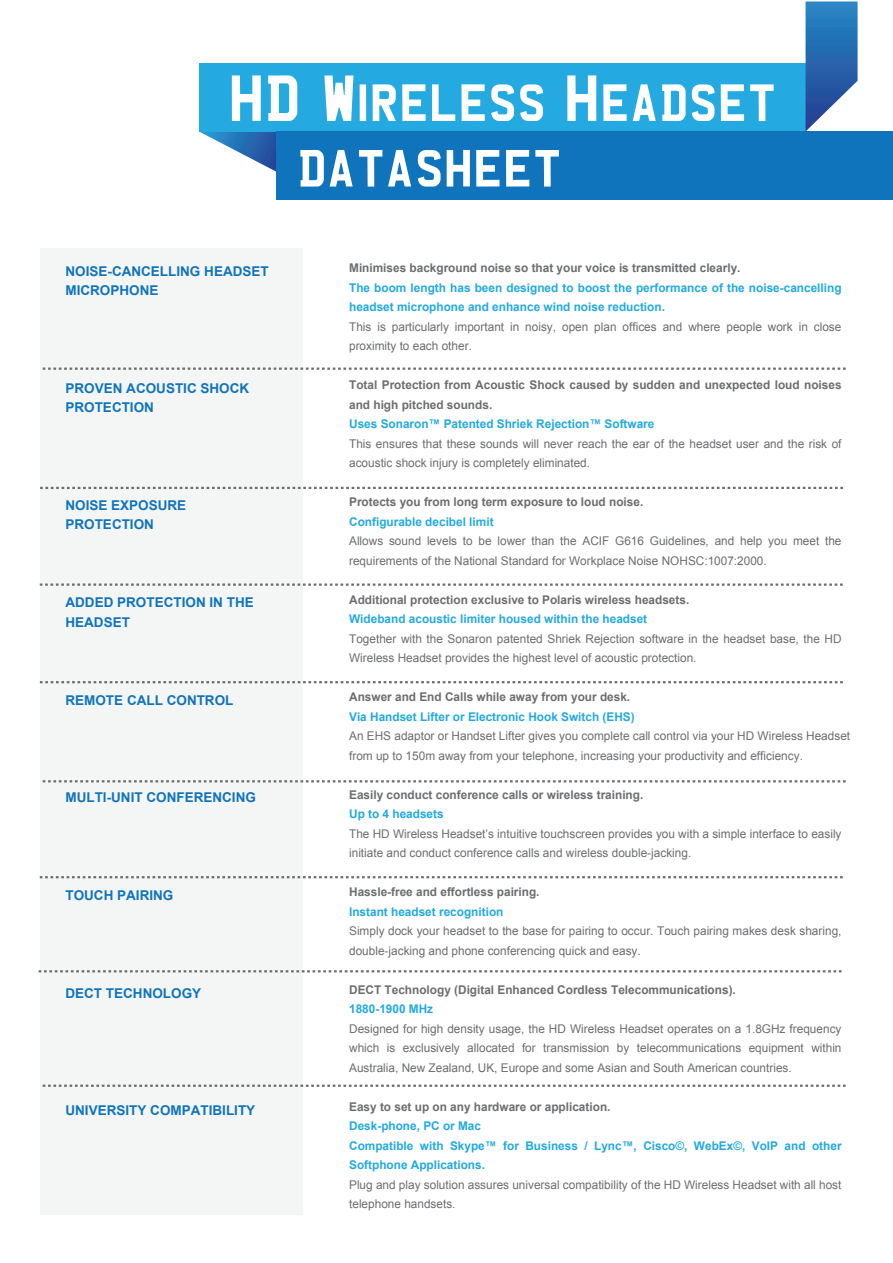
<style>
.page{position:relative;width:893px;height:1263px;background:#fff}
.page>*{position:absolute;margin:0;border:0;box-sizing:border-box;transform-origin:0 0}
.t1{font:53.55px/65.6px "UK Number Plate";color:#fff}
.t2{font:700 13.5px/19.5px "Arial";color:#1074bc}
.t3{font:12px/19.5px "Arial";color:#6c6d70}
.t4{font:700 12px/19.5px "Arial";color:#6c6d70}
.t5{font:700 12px/19.5px "Arial";color:#23a9e0}
.s1{font-size:66.6px}
</style>
<div class="page">
<svg style="left:200px;top:132px;width:76px;height:40px"></svg>
<div style="left:199px;top:63px;width:606px;height:69px;background:#24aae1"></div>
<div style="left:276px;top:132px;width:616px;height:68px;background:#1074bc"></div>
<svg style="left:805px;top:2px;width:53px;height:130px"></svg>
<div style="left:40px;top:248px;width:263px;height:967px;background:#f4f5f5"></div>
<svg style="left:40px;top:681px;width:803px;height:2px"></svg>
<svg style="left:40px;top:583px;width:803px;height:3px"></svg>
<svg style="left:40px;top:487px;width:803px;height:2px"></svg>
<svg style="left:40px;top:876px;width:803px;height:2px"></svg>
<svg style="left:43px;top:367px;width:803px;height:3px"></svg>
<svg style="left:43px;top:780px;width:803px;height:2px"></svg>
<svg style="left:43px;top:1084px;width:803px;height:3px"></svg>
<svg style="left:39px;top:970px;width:803px;height:2px"></svg>
<h1 class="t1" style="left:297px;top:70px;width:480px;text-indent:-70px"><span class="s1">HD W</span>IRELESS <span class="s1">H</span>EADSET<br>DATASHEET</h1>
<p class="t2" style="left:65px;top:262px;width:205px">NOISE-CANCELLING HEADSET<br>MICROPHONE</p>
<p class="t2" style="left:65px;top:379px;width:185px">PROVEN ACOUSTIC SHOCK<br>PROTECTION</p>
<p class="t2" style="left:65px;top:496px;width:122px">NOISE EXPOSURE<br>PROTECTION</p>
<p class="t2" style="left:65px;top:593px;width:190px">ADDED PROTECTION IN THE<br>HEADSET</p>
<p class="t2" style="left:65px;top:691px;width:169px">REMOTE CALL CONTROL</p>
<p class="t2" style="left:65px;top:788px;width:192px">MULTI-UNIT CONFERENCING</p>
<p class="t2" style="left:65px;top:886px;width:109px">TOUCH PAIRING</p>
<p class="t2" style="left:65px;top:983px;width:137px">DECT TECHNOLOGY</p>
<p class="t2" style="left:65px;top:1100px;width:191px">UNIVERSITY COMPATIBILITY</p>
<p class="t4" style="left:349px;top:258px;width:393px">Minimises background noise so that your voice is transmitted clearly.</p>
<p class="t5" style="left:349px;top:278px;width:494px">The boom length has been designed to boost the performance of the noise-cancelling headset microphone and enhance wind noise reduction.</p>
<p class="t3" style="left:349px;top:317px;width:494px">This is particularly important in noisy, open plan offices and where people work in close proximity to each other.</p>
<p class="t4" style="left:349px;top:375px;width:494px">Total Protection from Acoustic Shock caused by sudden and unexpected loud noises and high pitched sounds.</p>
<p class="t5" style="left:349px;top:414px;width:307px">Uses Sonaron™ Patented Shriek Rejection™ Software</p>
<p class="t3" style="left:349px;top:434px;width:494px">This ensures that these sounds will never reach the ear of the headset user and the risk of acoustic shock injury is completely eliminated.</p>
<p class="t4" style="left:349px;top:492px;width:296px">Protects you from long term exposure to loud noise.</p>
<p class="t5" style="left:349px;top:512px;width:146px">Configurable decibel limit</p>
<p class="t3" style="left:349px;top:531px;width:494px">Allows sound levels to be lower than the ACIF G616 Guidelines, and help you meet the requirements of the National Standard for Workplace Noise NOHSC:1007:2000.</p>
<p class="t4" style="left:349px;top:590px;width:342px">Additional protection exclusive to Polaris wireless headsets.</p>
<p class="t5" style="left:349px;top:609px;width:300px">Wideband acoustic limiter housed within the headset</p>
<p class="t3" style="left:349px;top:629px;width:494px">Together with the Sonaron patented Shriek Rejection software in the headset base, the HD<br>Wireless Headset provides the highest level of acoustic protection.</p>
<p class="t4" style="left:349px;top:687px;width:283px">Answer and End Calls while away from your desk.</p>
<p class="t5" style="left:349px;top:707px;width:287px">Via Handset Lifter or Electronic Hook Switch (EHS)</p>
<p class="t3" style="left:349px;top:726px;width:502px">An EHS adaptor or Handset Lifter gives you complete call control via your HD Wireless Headset from up to 150m away from your telephone, increasing your productivity and efficiency.</p>
<p class="t4" style="left:349px;top:785px;width:296px">Easily conduct conference calls or wireless training.</p>
<p class="t5" style="left:349px;top:804px;width:96px">Up to 4 headsets</p>
<p class="t3" style="left:349px;top:824px;width:494px">The HD Wireless Headset’s intuitive touchscreen provides you with a simple interface to easily initiate and conduct conference calls and wireless double-jacking.</p>
<p class="t4" style="left:349px;top:882px;width:192px">Hassle-free and effortless pairing.</p>
<p class="t5" style="left:349px;top:902px;width:156px">Instant headset recognition</p>
<p class="t3" style="left:349px;top:921px;width:494px">Simply dock your headset to the base for pairing to occur. Touch pairing makes desk sharing, double-jacking and phone conferencing quick and easy.</p>
<p class="t4" style="left:349px;top:980px;width:388px">DECT Technology (Digital Enhanced Cordless Telecommunications).</p>
<p class="t5" style="left:349px;top:999px;width:86px">1880-1900 MHz</p>
<p class="t3" style="left:349px;top:1019px;width:494px;text-align:justify">Designed for high density usage, the HD Wireless Headset operates on a 1.8GHz frequency which is exclusively allocated for transmission by telecommunications equipment within Australia, New Zealand, UK, Europe and some Asian and South American countries.</p>
<p class="t4" style="left:349px;top:1097px;width:263px">Easy to set up on any hardware or application.</p>
<p class="t5" style="left:349px;top:1116px;width:494px">Desk-phone, PC or Mac<br>Compatible with Skype™ for Business / Lync™, Cisco©, WebEx©, VoIP and other<br>Softphone Applications.</p>
<p class="t3" style="left:349px;top:1175px;width:494px">Plug and play solution assures universal compatibility of the HD Wireless Headset with all host telephone handsets.</p>
</div>
